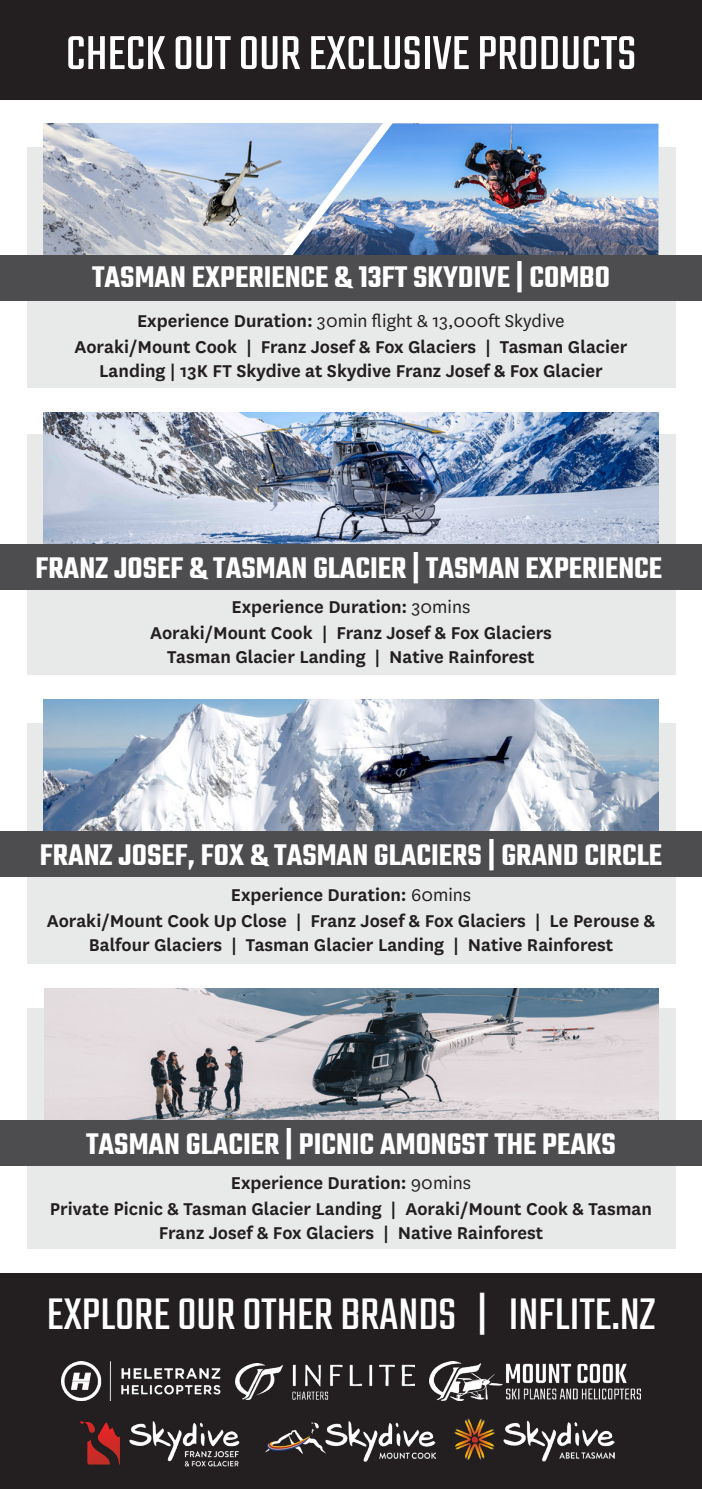
<style>
.page{position:relative;width:702px;height:1489px;background:#fff}
.page>*{position:absolute;margin:0;border:0;box-sizing:border-box;transform-origin:0 0}
.t1{font:52.5px "Teko";color:#fff}
.t2{font:48.75px "Teko";color:#fff}
.t3{font:600 32.5px "Teko";color:#fff}
.t4{font:600 20px/24px "National";color:#231f20;text-align:center}
.t5{font:20px "National";color:#231f20}
.s1{font-weight:600}
.s2{font-weight:400}
</style>
<div class="page">
<div style="left:27px;top:147px;width:648px;height:240px;background:#e8e9e9"></div>
<img style="left:43px;top:124px;width:221px;height:132px">
<img style="left:403px;top:124px;width:255px;height:132px">
<img style="left:264px;top:124px;width:139px;height:132px">
<div style="left:0;top:256px;width:702px;height:45px;background:#4d4d4f"></div>
<div style="left:27px;top:434px;width:648px;height:241px;background:#e8e9e9"></div>
<img style="left:43px;top:412px;width:615px;height:132px">
<div style="left:0;top:544px;width:702px;height:45px;background:#4d4d4f"></div>
<div style="left:27px;top:722px;width:648px;height:241px;background:#e8e9e9"></div>
<img style="left:43px;top:699px;width:615px;height:132px">
<div style="left:0;top:831px;width:702px;height:45px;background:#4d4d4f"></div>
<div style="left:27px;top:1008px;width:648px;height:241px;background:#e8e9e9"></div>
<img style="left:44px;top:988px;width:614px;height:132px">
<div style="left:0;top:1120px;width:702px;height:45px;background:#4d4d4f"></div>
<div style="left:0;top:0;width:702px;height:99px;background:#231f20"></div>
<div style="left:0;top:1273px;width:702px;height:215px;background:#231f20"></div>
<img style="left:81px;top:1421px;width:159px;height:46px">
<img style="left:62px;top:1361px;width:159px;height:39px">
<img style="left:429px;top:1361px;width:211px;height:39px">
<img style="left:236px;top:1363px;width:178px;height:36px">
<img style="left:455px;top:1418px;width:159px;height:43px">
<img style="left:266px;top:1421px;width:170px;height:39px">
<p class="t1" style="left:66px;top:24px;width:571px">CHECK OUT OUR EXCLUSIVE PRODUCTS</p>
<p class="t3" style="left:92px;top:257px;width:519px">TASMAN EXPERIENCE &amp; 13FT SKYDIVE | COMBO</p>
<p class="t5" style="left:137px;top:308px;width:429px"><span class="s1">Experience Duration:</span> 30min flight &amp; 13,000ft Skydive</p>
<p class="t4" style="left:74px;top:334px;width:554px">Aoraki/Mount Cook | Franz Josef &amp; Fox Glaciers | Tasman Glacier<br>Landing | 13K FT Skydive at Skydive Franz Josef &amp; Fox Glacier</p>
<p class="t3" style="left:35px;top:548px;width:628px">FRANZ JOSEF &amp; TASMAN GLACIER | TASMAN EXPERIENCE</p>
<p class="t4" style="left:231px;top:593px;width:240px">Experience Duration: <span class="s2">30mins</span></p>
<p class="t4" style="left:150px;top:620px;width:403px">Aoraki/Mount Cook | Franz Josef &amp; Fox Glaciers</p>
<p class="t4" style="left:167px;top:644px;width:369px">Tasman Glacier Landing | Native Rainforest</p>
<p class="t3" style="left:40px;top:835px;width:623px">FRANZ JOSEF, FOX &amp; TASMAN GLACIERS | GRAND CIRCLE</p>
<p class="t4" style="left:231px;top:881px;width:242px">Experience Duration: <span class="s2">60mins</span></p>
<p class="t4" style="left:47px;top:907px;width:610px">Aoraki/Mount Cook Up Close | Franz Josef &amp; Fox Glaciers | Le Perouse &amp;<br>Balfour Glaciers | Tasman Glacier Landing | Native Rainforest</p>
<p class="t3" style="left:86px;top:1123px;width:531px">TASMAN GLACIER | PICNIC AMONGST THE PEAKS</p>
<p class="t4" style="left:231px;top:1169px;width:242px">Experience Duration: <span class="s2">90mins</span></p>
<p class="t4" style="left:50px;top:1195px;width:603px">Private Picnic &amp; Tasman Glacier Landing | Aoraki/Mount Cook &amp; Tasman</p>
<p class="t4" style="left:159px;top:1219px;width:386px">Franz Josef &amp; Fox Glaciers | Native Rainforest</p>
<p class="t2" style="left:47px;top:1286px;width:609px">EXPLORE OUR OTHER BRANDS | INFLITE.NZ</p>
</div>
